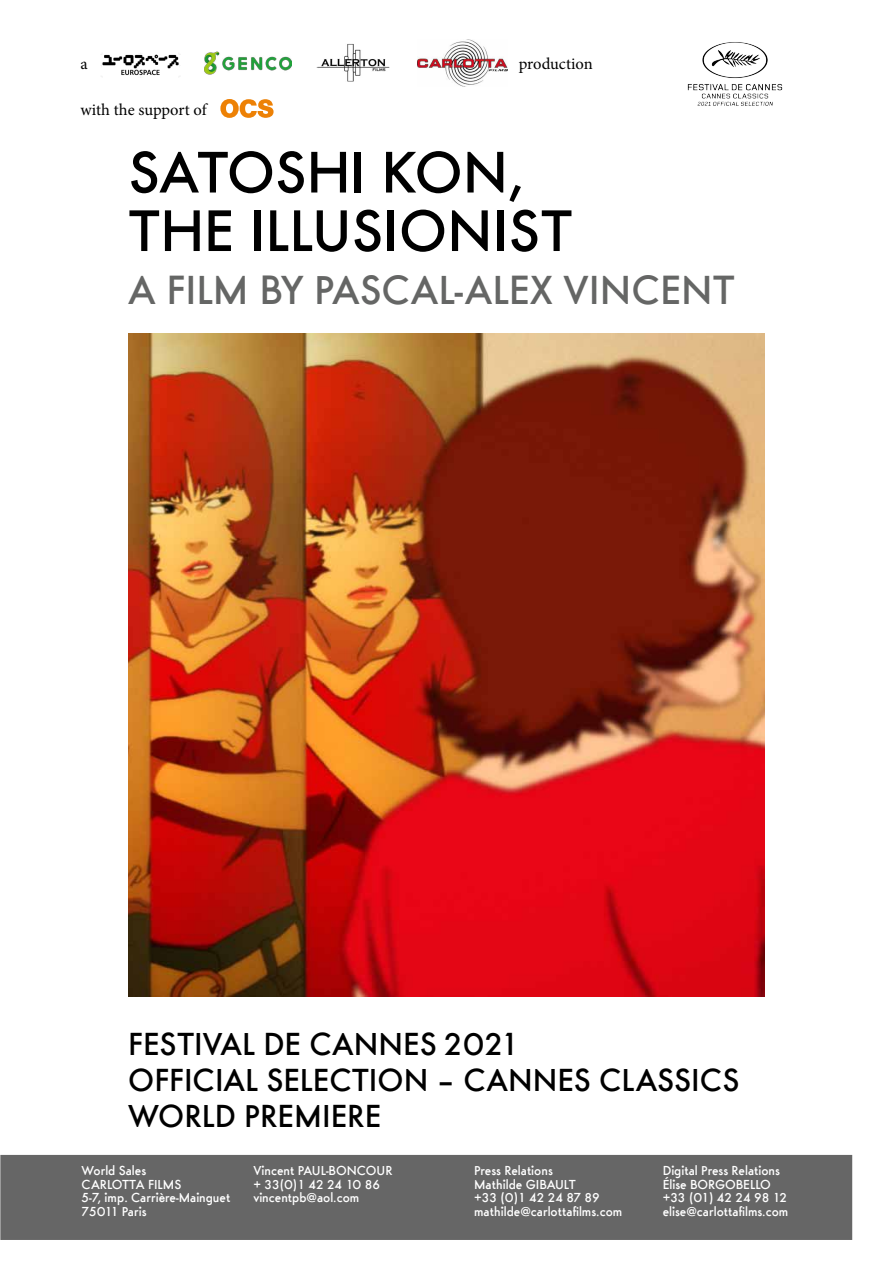
<style>
.page{position:relative;width:893px;height:1263px;background:#fff}
.page>*{position:absolute;margin:0;border:0;box-sizing:border-box;transform-origin:0 0}
.t1{font:500 60.9px/58.5px "Futura Ridendo";color:#000}
.t2{font:500 42.15px "Futura Ridendo";color:#656665}
.t3{font:500 33px/36px "Futura Ridendo";color:#000}
.t4{font:16.5px "Minion Pro";letter-spacing:-.005em;color:#000}
.t5{font:500 13.5px/13.5px "Futura Ridendo";color:#fff}
</style>
<div class="page">
<img style="left:417px;top:39px;width:91px;height:47px">
<img style="left:128px;top:333px;width:637px;height:663px">
<img style="left:204px;top:51px;width:88px;height:24px">
<img style="left:101px;top:53px;width:79px;height:24px">
<img style="left:687px;top:42px;width:96px;height:64px">
<svg style="left:220px;top:99px;width:54px;height:19px"></svg>
<img style="left:316px;top:44px;width:73px;height:38px">
<div style="left:1px;top:1156px;width:850px;height:83px;background:#666"></div>
<p class="t4" style="left:80px;top:53px;width:9px">a</p>
<p class="t4" style="left:519px;top:53px;width:76px">production</p>
<p class="t4" style="left:81px;top:99px;width:128px">with the support of</p>
<h1 class="t1" style="left:128px;top:142px;width:446px">SATOSHI KON,<br>THE ILLUSIONIST</h1>
<h2 class="t2" style="left:128px;top:265px;width:608px">A FILM BY PASCAL-ALEX VINCENT</h2>
<h3 class="t3" style="left:128px;top:1026px;width:612px">FESTIVAL DE CANNES 2021<br>OFFICIAL SELECTION – CANNES CLASSICS<br>WORLD PREMIERE</h3>
<p class="t5" style="left:82px;top:1164px;width:150px">World Sales<br>CARLOTTA FILMS<br>5-7, imp. Carrière-Mainguet<br>75011 Paris</p>
<p class="t5" style="left:253px;top:1164px;width:141px">Vincent PAUL-BONCOUR + 33(0)1 42 24 10 86 vincentpb@aol.com</p>
<p class="t5" style="left:474px;top:1164px;width:150px">Press Relations<br>Mathilde GIBAULT<br>+33 (0)1 42 24 87 89 mathilde@carlottafilms.com</p>
<p class="t5" style="left:663px;top:1164px;width:127px">Digital Press Relations<br>Élise BORGOBELLO +33 (01) 42 24 98 12 elise@carlottafilms.com</p>
</div>
